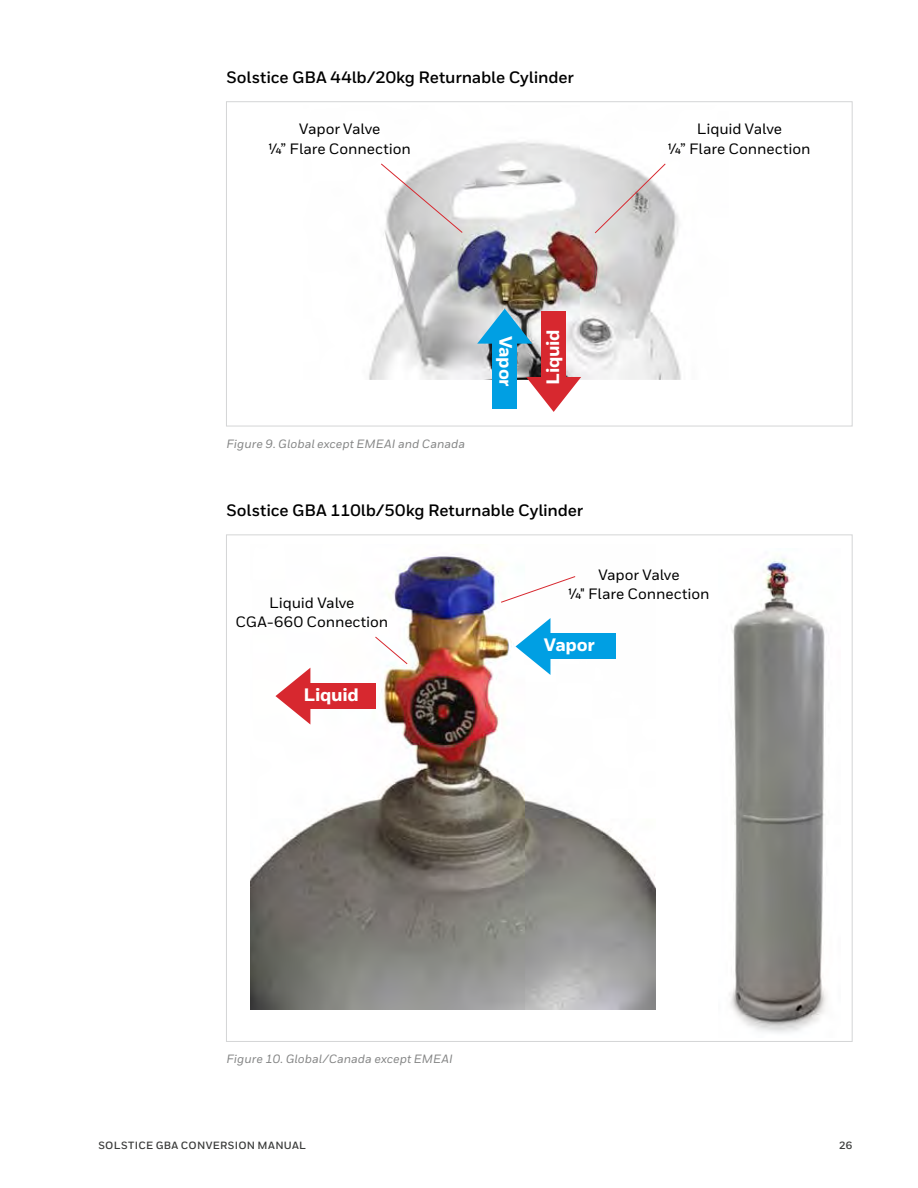
<style>
.page{position:relative;width:918px;height:1188px;background:#fff}
.page>*{position:absolute;margin:0;border:0;box-sizing:border-box;transform-origin:0 0}
.t1{font:800 18px "Honeywell Sans";letter-spacing:-.015em;color:#fff}
.t2{font:700 16.5px "Honeywell Sans";color:#000}
.t3{font:500 15px/19.5px "Honeywell Sans";letter-spacing:-.01em;color:#000;text-align:center}
.t4{font:italic 500 12px "Honeywell Sans";letter-spacing:.005em;color:#848585}
.t5{font:700 10.5px "Honeywell Sans";letter-spacing:.03em;color:#3a3b3a}
</style>
<div class="page">
<img style="left:369px;top:142px;width:312px;height:238px">
<div style="left:493px;top:327px;width:24px;height:82px;background:#009fe3"></div>
<svg style="left:477px;top:309px;width:55px;height:35px"></svg>
<div style="left:541px;top:312px;width:25px;height:82px;background:#d7282f"></div>
<svg style="left:526px;top:377px;width:55px;height:35px"></svg>
<img style="left:251px;top:554px;width:404px;height:455px">
<img style="left:729px;top:558px;width:98px;height:475px">
<div style="left:294px;top:683px;width:82px;height:26px;background:#d7282f"></div>
<svg style="left:275px;top:668px;width:35px;height:57px"></svg>
<div style="left:534px;top:634px;width:82px;height:25px;background:#009fe3"></div>
<svg style="left:516px;top:618px;width:34px;height:57px"></svg>
<svg style="left:380px;top:163px;width:83px;height:71px"></svg>
<svg style="left:594px;top:163px;width:72px;height:71px"></svg>
<svg style="left:374px;top:636px;width:34px;height:29px"></svg>
<svg style="left:500px;top:576px;width:76px;height:27px"></svg>
<p class="t2" style="left:226px;top:67px;width:349px">Solstice GBA 44lb/20kg Returnable Cylinder</p>
<p class="t3" style="left:269px;top:120px;width:144px">Vapor Valve<br>¼” Flare Connection</p>
<p class="t3" style="left:668px;top:120px;width:144px">Liquid Valve<br>¼” Flare Connection</p>
<p class="t4" style="left:226px;top:436px;width:240px">Figure 9. Global except EMEAI and Canada</p>
<p class="t1" style="left:517px;top:336px;width:53px;rotate:90deg">Vapor</p>
<p class="t1" style="left:542px;top:385px;width:57px;rotate:-90deg">Liquid</p>
<p class="t2" style="left:226px;top:500px;width:358px">Solstice GBA 110lb/50kg Returnable Cylinder</p>
<p class="t3" style="left:235px;top:593px;width:154px">Liquid Valve<br>CGA-660 Connection</p>
<p class="t1" style="left:304px;top:684px;width:57px">Liquid</p>
<p class="t3" style="left:568px;top:565px;width:143px">Vapor Valve<br>¼" Flare Connection</p>
<p class="t1" style="left:544px;top:634px;width:53px">Vapor</p>
<p class="t4" style="left:226px;top:1051px;width:228px">Figure 10. Global/Canada except EMEAI</p>
<p class="t5" style="left:98px;top:1139px;width:209px">Solstice GBA Conversion Manual</p>
<p class="t5" style="left:839px;top:1139px;width:15px">26</p>
</div>
